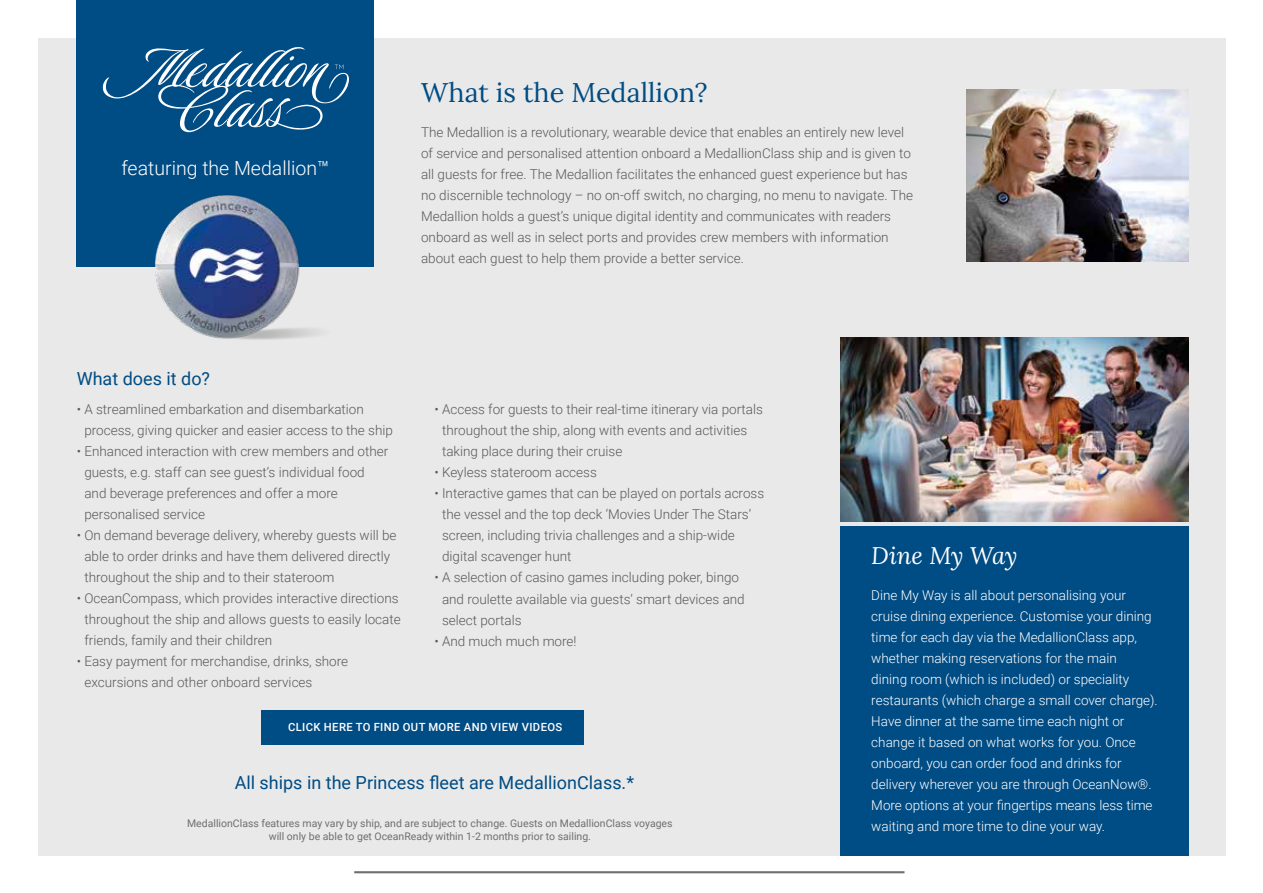
<style>
.page{position:relative;width:1263px;height:893px;background:#fff}
.page>*{position:absolute;margin:0;border:0;box-sizing:border-box;transform-origin:0 0}
.t1{font:27px "Lora";color:#004c84}
.t2{font:italic 24px "Lora";color:#fff}
.t3{font:300 19.5px "Roboto";color:#fff}
.t4{font:18px "Roboto";color:#004c84}
.t5{font:300 13.5px/21px "Roboto";color:#59595b}
.t6{font:300 13.5px/21px "Roboto";color:#fff}
.t7{font:500 11.25px "Roboto";letter-spacing:.035em;color:#fff}
.t8{font:10.5px/12.6px "Roboto";color:#706f6f;text-align:center}
</style>
<div class="page">
<div style="left:38px;top:38px;width:1187px;height:817px;background:#e9e9e9"></div>
<div style="left:77px;top:0;width:297px;height:266px;background:#004c84"></div>
<img style="left:77px;top:132px;width:297px;height:208px">
<svg style="left:102px;top:47px;width:247px;height:85px"></svg>
<div style="left:841px;top:526px;width:348px;height:329px;background:#004c84"></div>
<img style="left:967px;top:89px;width:222px;height:173px">
<img style="left:841px;top:337px;width:348px;height:184px">
<div style="left:262px;top:710px;width:322px;height:35px;background:#004c84"></div>
<hr style="left:354px;top:871px;width:550px;height:2px;background:#706f6f">
<h3 class="t3" style="left:121px;top:154px;width:209px">featuring the Medallion™</h3>
<h3 class="t4" style="left:77px;top:366px;width:135px">What does it do?</h3>
<h1 class="t1" style="left:421px;top:72px;width:288px">What is the Medallion?</h1>
<p class="t5" style="left:421px;top:121px;width:493px">The Medallion is a revolutionary, wearable device that enables an entirely new level of service and personalised attention onboard a MedallionClass ship and is given to all guests for free. The Medallion facilitates the enhanced guest experience but has no discernible technology – no on-off switch, no charging, no menu to navigate. The Medallion holds a guest’s unique digital identity and communicates with readers onboard as well as in select ports and provides crew members with information about each guest to help them provide a better service.</p>
<p class="t5" style="left:84px;top:399px;width:310px;text-indent:-8px">• A streamlined embarkation and disembarkation process, giving quicker and easier access to the ship</p>
<p class="t5" style="left:84px;top:441px;width:306px;text-indent:-8px">• Enhanced interaction with crew members and other guests, e.g. staff can see guest’s individual food and beverage preferences and offer a more personalised service</p>
<p class="t5" style="left:84px;top:525px;width:314px;text-indent:-8px">• On demand beverage delivery, whereby guests will be able to order drinks and have them delivered directly throughout the ship and to their stateroom</p>
<p class="t5" style="left:84px;top:588px;width:318px;text-indent:-8px">• OceanCompass, which provides interactive directions throughout the ship and allows guests to easily locate friends, family and their children</p>
<p class="t5" style="left:84px;top:651px;width:265px;text-indent:-8px">• Easy payment for merchandise, drinks, shore excursions and other onboard services</p>
<p class="t5" style="left:442px;top:399px;width:323px;text-indent:-8px">• Access for guests to their real-time itinerary via portals throughout the ship, along with events and activities taking place during their cruise</p>
<p class="t5" style="left:434px;top:462px;width:164px">• Keyless stateroom access</p>
<p class="t5" style="left:442px;top:483px;width:324px;text-indent:-8px">• Interactive games that can be played on portals across the vessel and the top deck ‘Movies Under The Stars’ screen, including trivia challenges and a ship-wide digital scavenger hunt</p>
<p class="t5" style="left:442px;top:567px;width:304px;text-indent:-8px">• A selection of casino games including poker, bingo and roulette available via guests’ smart devices and select portals</p>
<p class="t5" style="left:434px;top:630px;width:144px">• And much much more!</p>
<p class="t7" style="left:288px;top:719px;width:276px">CLICK HERE TO FIND OUT MORE AND VIEW VIDEOS</p>
<h3 class="t4" style="left:235px;top:769px;width:401px">All ships in the Princess fleet are MedallionClass.*</h3>
<p class="t8" style="left:187px;top:816px;width:487px">MedallionClass features may vary by ship, and are subject to change. Guests on MedallionClass voyages will only be able to get OceanReady within 1-2 months prior to sailing.</p>
<h2 class="t2" style="left:871px;top:539px;width:148px">Dine My Way</h2>
<p class="t6" style="left:871px;top:584px;width:288px">Dine My Way is all about personalising your cruise dining experience. Customise your dining time for each day via the MedallionClass app, whether making reservations for the main<br>dining room (which is included) or speciality restaurants (which charge a small cover charge).<br>Have dinner at the same time each night or change it based on what works for you. Once onboard, you can order food and drinks for delivery wherever you are through OceanNow®.<br>More options at your fingertips means less time waiting and more time to dine your way.</p>
</div>
